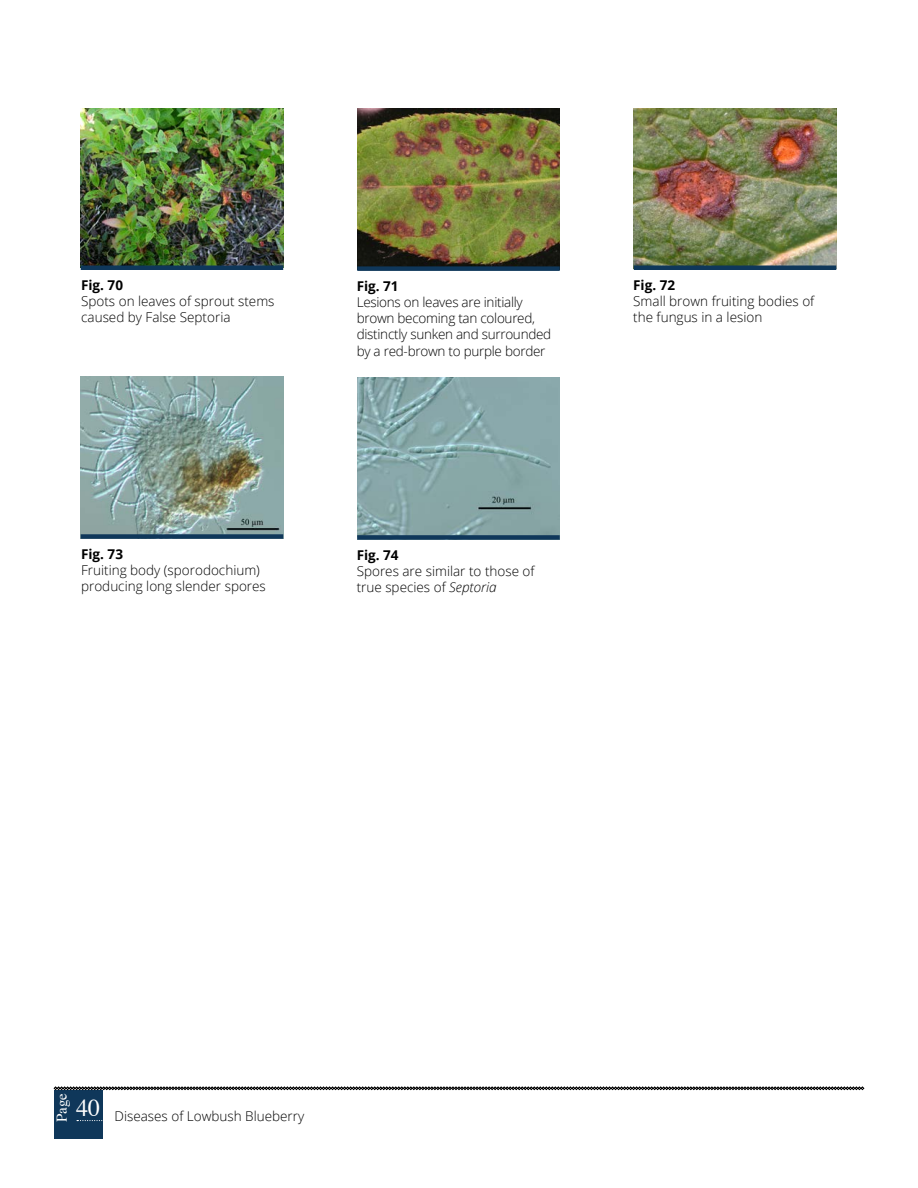
<style>
.page{position:relative;width:918px;height:1188px;background:#fff}
.page>*{position:absolute;margin:0;border:0;box-sizing:border-box;transform-origin:0 0}
.t1{font:24px "Times";color:#fff}
.t2{font:15px "Times";color:#fff}
.t3{font:300 13.5px/16.2px "Open Sans";color:#000}
.t4{font:300 13.5px/16.2px "Open Sans";letter-spacing:-.02em;color:#000}
.t5{font:700 13.5px "Open Sans";color:#000}
.s1{font-style:italic}
</style>
<div class="page">
<div style="left:54px;top:1090px;width:49px;height:48px;background:#0f375a"></div>
<svg style="left:77px;top:1120px;width:26px;height:1px"></svg>
<svg style="left:54px;top:1087px;width:810px;height:3px;background:#424242"></svg>
<img style="left:357px;top:378px;width:203px;height:157px">
<img style="left:81px;top:377px;width:202px;height:157px">
<div style="left:81px;top:534px;width:202px;height:5px;background:#0f375a"></div>
<div style="left:357px;top:535px;width:203px;height:5px;background:#0f375a"></div>
<img style="left:634px;top:108px;width:202px;height:157px">
<img style="left:357px;top:109px;width:203px;height:157px">
<img style="left:81px;top:108px;width:202px;height:157px">
<div style="left:81px;top:265px;width:202px;height:5px;background:#0f375a"></div>
<div style="left:357px;top:266px;width:203px;height:5px;background:#0f375a"></div>
<div style="left:634px;top:265px;width:202px;height:5px;background:#0f375a"></div>
<p class="t5" style="left:81px;top:275px;width:43px">Fig. 70</p>
<p class="t3" style="left:81px;top:293px;width:195px">Spots on leaves of sprout stems caused by False Septoria</p>
<p class="t5" style="left:81px;top:544px;width:43px">Fig. 73</p>
<p class="t3" style="left:81px;top:561px;width:186px">Fruiting body (sporodochium) producing long slender spores</p>
<p class="t5" style="left:357px;top:276px;width:43px">Fig. 71</p>
<p class="t4" style="left:357px;top:294px;width:196px">Lesions on leaves are initially brown becoming tan coloured, distinctly sunken and surrounded by a red-brown to purple border</p>
<p class="t5" style="left:357px;top:545px;width:43px">Fig. 74</p>
<p class="t3" style="left:357px;top:562px;width:179px">Spores are similar to those of true species of <span class="s1">Septoria</span></p>
<p class="t5" style="left:633px;top:275px;width:43px">Fig. 72</p>
<p class="t3" style="left:633px;top:293px;width:183px">Small brown fruiting bodies of the fungus in a lesion</p>
<p class="t2" style="left:48px;top:1122px;width:31px;rotate:-90deg">Page</p>
<h1 class="t1" style="left:76px;top:1085px;width:25px">40</h1>
<p class="t3" style="left:114px;top:1107px;width:191px">Diseases of Lowbush Blueberry</p>
</div>
